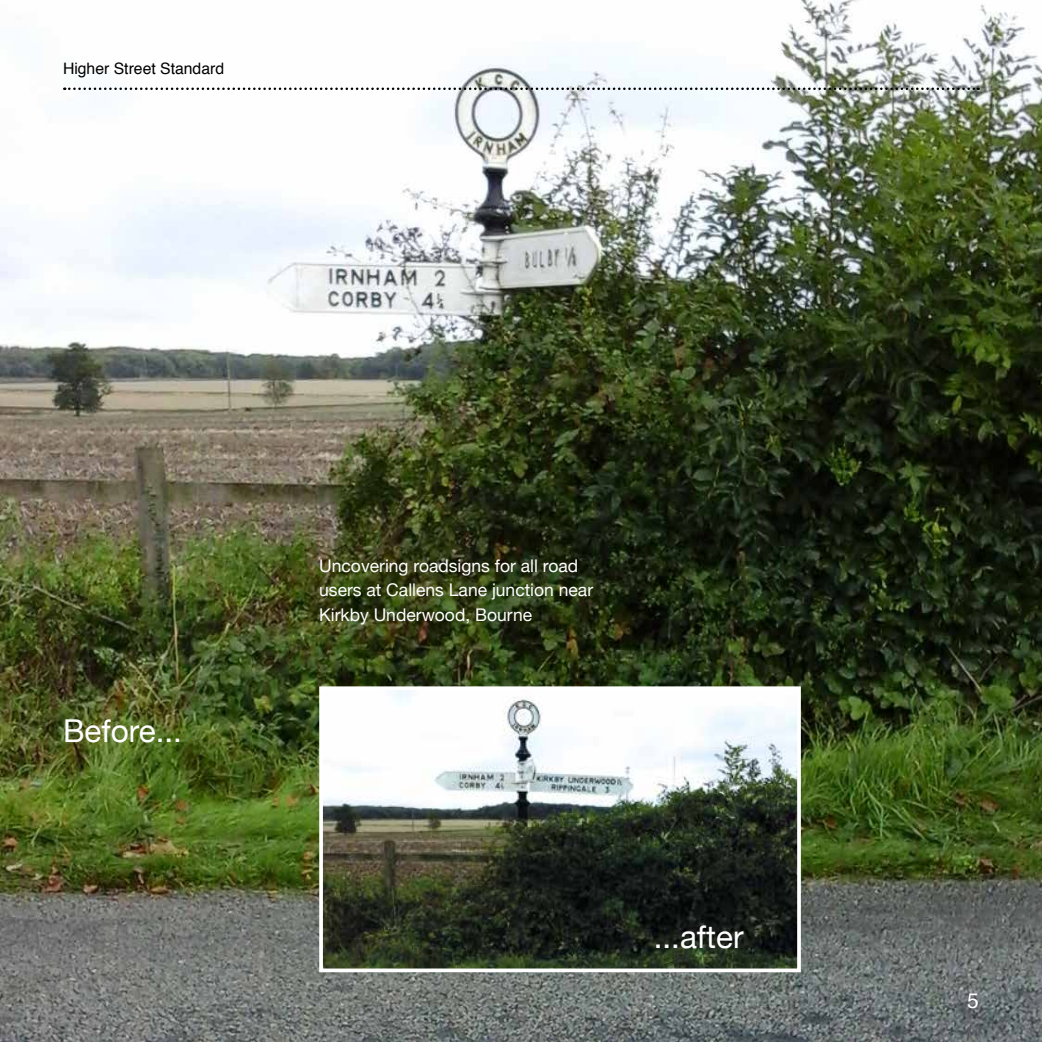
<style>
.page{position:relative;width:1042px;height:1042px;background:#fff}
.page>*{position:absolute;margin:0;border:0;box-sizing:border-box;transform-origin:0 0}
.t1{font:31.5px "Helvetica Neue";color:#fff}
.t2{font:21px "Helvetica";color:#fff}
.t3{font:17.5px/24.5px "Helvetica Neue";color:#fff}
.t4{font:15.75px "Helvetica";color:#000}
</style>
<div class="page">
<img style="left:0;top:0;width:1042px;height:1042px">
<svg style="left:64px;top:88px;width:914px;height:2px"></svg>
<img style="left:324px;top:691px;width:472px;height:276px">
<div style="left:319px;top:686px;width:482px;height:286px;border:4px solid #fff"></div>
<p class="t4" style="left:63px;top:56px;width:163px">Higher Street Standard</p>
<h1 class="t1" style="left:63px;top:708px;width:121px">Before...</h1>
<p class="t3" style="left:319px;top:554px;width:275px">Uncovering roadsigns for all road users at Callens Lane junction near<br>Kirkby Underwood, Bourne</p>
<h1 class="t1" style="left:654px;top:914px;width:91px">...after</h1>
<p class="t2" style="left:967px;top:985px;width:13px">5</p>
</div>
